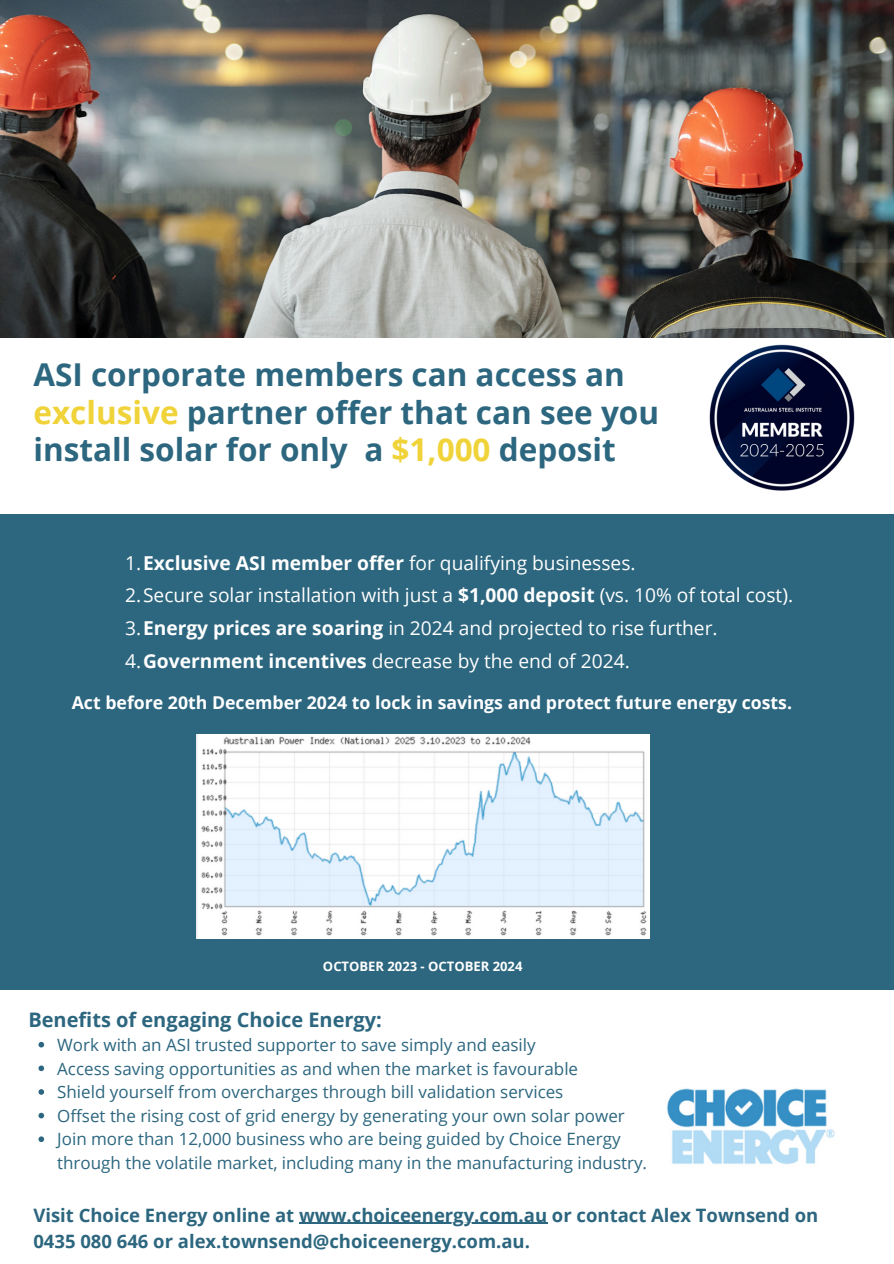
<style>
.page{position:relative;width:894px;height:1264px;background:#fff}
.page>*{position:absolute;margin:0;border:0;box-sizing:border-box;transform-origin:0 0}
.t1{font:700 31.5px/37.2px "Open Sans";color:#2c667f}
.t2{font:700 19.95px "Open Sans";color:#2c667f}
.t3{font:19.2px "Open Sans";color:#fff}
.t4{font:700 18.45px "Open Sans";color:#2c667f}
.t5{font:700 17.7px "Open Sans";color:#fff}
.t6{font:16.95px/23.7px "Open Sans";color:#2c667f}
.t7{font:700 13.05px "Open Sans";color:#fff}
.s1{color:#f0d339}
.s2{font-weight:700}
</style>
<div class="page">
<div style="left:0;top:0;width:893px;height:1263px;background:#2c667f"></div>
<img style="left:0;top:0;width:893px;height:338px">
<div style="left:0;top:338px;width:893px;height:175px;background:#fff"></div>
<div style="left:0;top:990px;width:893px;height:273px;background:#fff"></div>
<img style="left:667px;top:1088px;width:168px;height:77px">
<img style="left:699px;top:336px;width:164px;height:155px">
<hr style="left:299px;top:1222px;width:248px;height:1px;background:#2c667f">
<svg style="left:38px;top:1041px;width:6px;height:6px"></svg>
<svg style="left:38px;top:1065px;width:6px;height:6px"></svg>
<svg style="left:38px;top:1089px;width:6px;height:5px"></svg>
<svg style="left:38px;top:1112px;width:6px;height:6px"></svg>
<svg style="left:38px;top:1136px;width:6px;height:5px"></svg>
<img style="left:196px;top:734px;width:453px;height:204px">
<p class="t1" style="left:33px;top:355px;width:627px">ASI corporate members can access an <span class="s1">exclusive</span> partner offer that can see you install solar for only a <span class="s1">$1,000</span> deposit</p>
<p class="t3" style="left:125px;top:549px;width:512px">1.<span class="s2">Exclusive ASI member offer</span> for qualifying businesses.</p>
<h4 class="t3" style="left:125px;top:582px;width:669px">2.Secure solar installation with just a <span class="s2">$1,000 deposit</span> (vs. 10% of total cost).</h4>
<p class="t3" style="left:125px;top:614px;width:594px">3.<span class="s2">Energy prices are soaring</span> in 2024 and projected to rise further.</p>
<p class="t3" style="left:125px;top:647px;width:506px">4.<span class="s2">Government incentives</span> decrease by the end of 2024.</p>
<p class="t5" style="left:72px;top:690px;width:721px">Act before 20th December 2024 to lock in savings and protect future energy costs.</p>
<h2 class="t7" style="left:323px;top:957px;width:201px">OCTOBER 2023 - OCTOBER 2024</h2>
<h2 class="t2" style="left:28px;top:1005px;width:355px">Benefits of engaging Choice Energy:</h2>
<p class="t6" style="left:57px;top:1032px;width:480px">Work with an ASI trusted supporter to save simply and easily</p>
<p class="t6" style="left:57px;top:1056px;width:522px">Access saving opportunities as and when the market is favourable</p>
<p class="t6" style="left:57px;top:1079px;width:507px">Shield yourself from overcharges through bill validation services</p>
<p class="t6" style="left:57px;top:1103px;width:569px">Offset the rising cost of grid energy by generating your own solar power</p>
<p class="t6" style="left:57px;top:1126px;width:591px">Join more than 12,000 business who are being guided by Choice Energy through the volatile market, including many in the manufacturing industry.</p>
<p class="t4" style="left:33px;top:1201px;width:786px">Visit Choice Energy online at www.choiceenergy.com.au or contact Alex Townsend on</p>
<p class="t4" style="left:33px;top:1227px;width:498px">0435 080 646 or alex.townsend@choiceenergy.com.au.</p>
</div>
